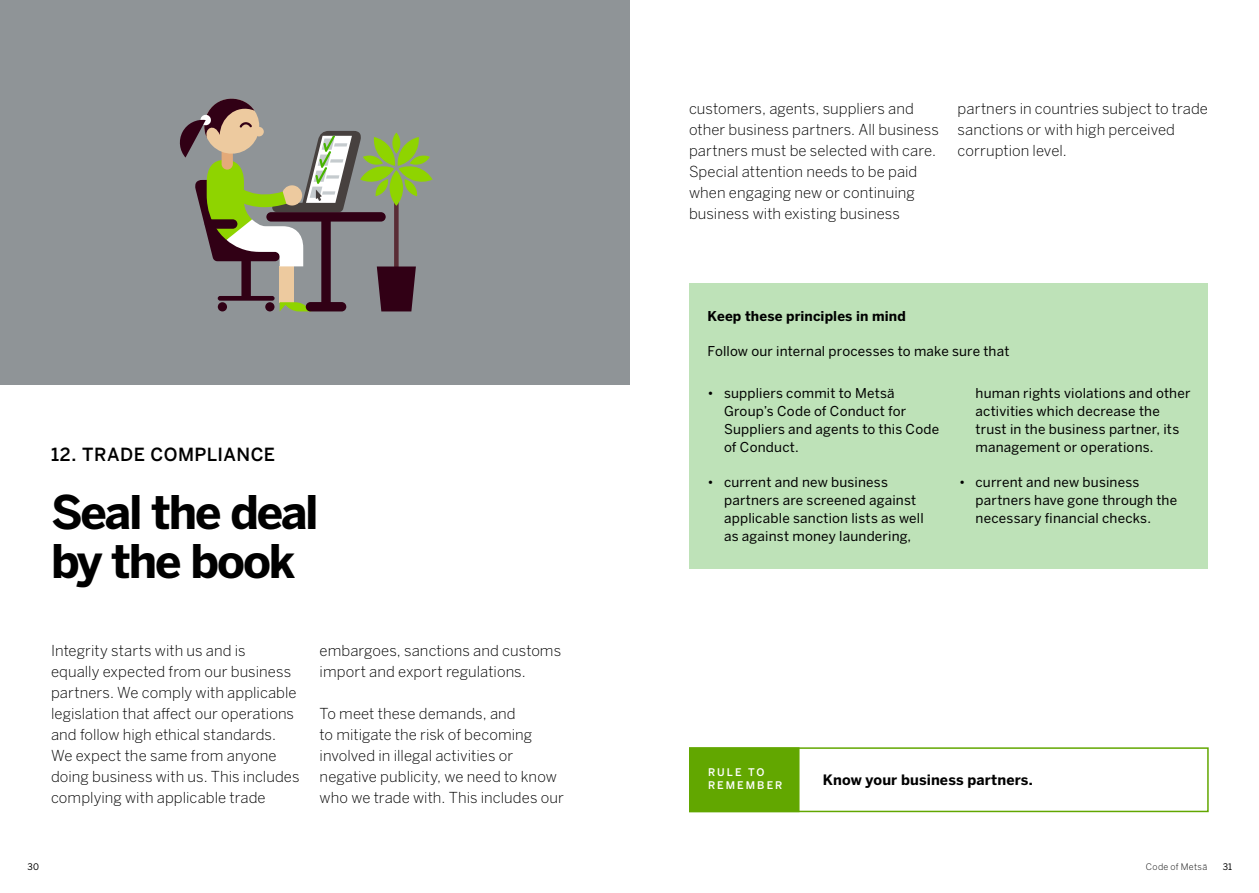
<style>
.page{position:relative;width:1259px;height:893px;background:#fff}
.page>*{position:absolute;margin:0;border:0;box-sizing:border-box;transform-origin:0 0}
.t1{font:700 45.9px/48.6px "Benton Sans";letter-spacing:-.05em;color:#000}
.t2{font:500 18px "Benton Sans";letter-spacing:.025em;color:#000}
.t3{font:300 15px/21px "Benton Sans";letter-spacing:.005em;color:#000}
.t4{font:700 14.25px "Benton Sans";letter-spacing:.01em;color:#000}
.t5{font:13.5px/18px "Benton Sans";letter-spacing:.015em;color:#000}
.t6{font:700 13.5px "Benton Sans";letter-spacing:.01em;color:#000}
.t7{font:500 10.5px/13.5px "Benton Sans";letter-spacing:.19em;color:#fff}
.t8{font:300 9px "Benton Sans";letter-spacing:.035em;color:#000}
.t9{font:9px "Benton Sans";color:#000}
</style>
<div class="page">
<div style="left:689px;top:283px;width:519px;height:285px;background:#bee2b8"></div>
<div style="left:0;top:0;width:629px;height:385px;background:#8f9497"></div>
<svg style="left:179px;top:98px;width:253px;height:213px"></svg>
<div style="left:689px;top:747px;width:519px;height:65px;background:#fff;border:2px solid #62a700"></div>
<div style="left:689px;top:747px;width:110px;height:65px;background:#62a700;border:2px solid #62a700"></div>
<p class="t3" style="left:689px;top:98px;width:251px">customers, agents, suppliers and other business partners. All business partners must be selected with care.<br>Special attention needs to be paid when engaging new or continuing business with existing business</p>
<p class="t3" style="left:957px;top:98px;width:252px">partners in countries subject to trade sanctions or with high perceived corruption level.</p>
<p class="t2" style="left:51px;top:443px;width:226px">12. TRADE COMPLIANCE</p>
<h1 class="t1" style="left:51px;top:488px;width:269px">Seal the deal by the book</h1>
<p class="t3" style="left:51px;top:640px;width:250px">Integrity starts with us and is<br>equally expected from our business partners. We comply with applicable legislation that affect our operations and follow high ethical standards.<br>We expect the same from anyone doing business with us. This includes complying with applicable trade</p>
<p class="t3" style="left:320px;top:640px;width:243px">embargoes, sanctions and customs import and export regulations.</p>
<p class="t3" style="left:320px;top:703px;width:246px">To meet these demands, and<br>to mitigate the risk of becoming involved in illegal activities or negative publicity, we need to know who we trade with. This includes our</p>
<p class="t6" style="left:707px;top:308px;width:200px">Keep these principles in mind</p>
<p class="t5" style="left:707px;top:341px;width:303px">Follow our internal processes to make sure that</p>
<p class="t5" style="left:724px;top:383px;width:217px;text-indent:-16px">• suppliers commit to Metsä<br>Group’s Code of Conduct for<br>Suppliers and agents to this Code of Conduct.</p>
<p class="t5" style="left:724px;top:472px;width:201px;text-indent:-16px">• current and new business partners are screened against applicable sanction lists as well as against money laundering,</p>
<p class="t5" style="left:975px;top:383px;width:216px">human rights violations and other activities which decrease the trust in the business partner, its management or operations.</p>
<p class="t5" style="left:975px;top:472px;width:203px;text-indent:-16px">• current and new business partners have gone through the necessary financial checks.</p>
<p class="t7" style="left:708px;top:765px;width:76px">RULE TO<br>REMEMBER</p>
<p class="t4" style="left:823px;top:772px;width:211px">Know your business partners.</p>
<p class="t9" style="left:28px;top:861px;width:13px">30</p>
<p class="t8" style="left:1146px;top:861px;width:63px">Code of Metsä</p>
<p class="t9" style="left:1222px;top:861px;width:11px">31</p>
</div>
